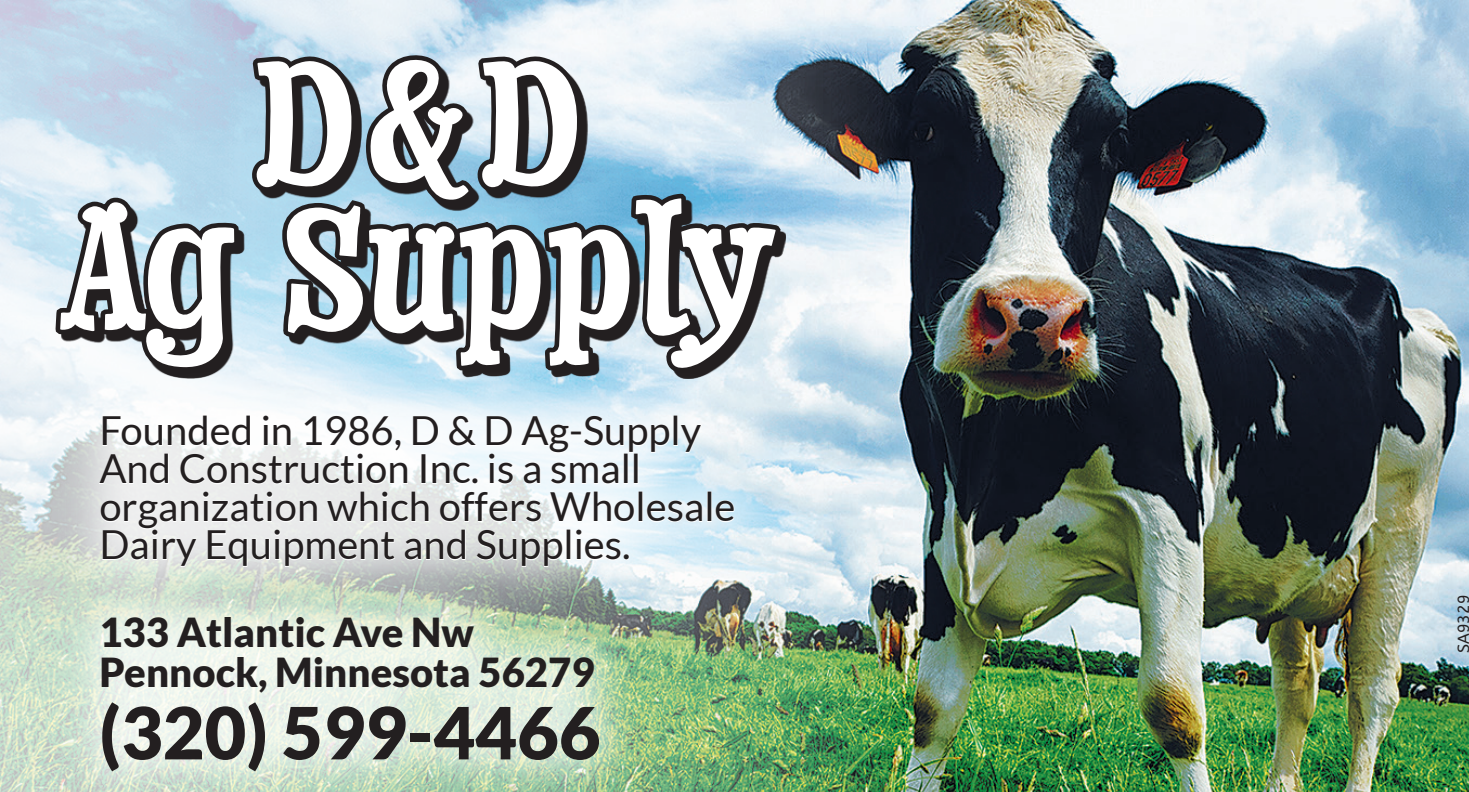
<style>
.page{position:relative;width:1469px;height:792px;background:#fff}
.page>*{position:absolute;margin:0;border:0;box-sizing:border-box;transform-origin:0 0}
.t1{font:164px/148px "Dry Cowboy";color:#fff;text-align:center}
.t2{font:900 72px "Lato";color:#231f20}
.t3{font:40px/38px "Lato";color:#231f20}
.t4{font:900 40px/40px "Lato";color:#231f20}
.t5{font:16px "A Bee Zee";color:#231f20}
</style>
<div class="page">
<img style="left:910px;top:0;width:559px;height:792px">
<img style="left:0;top:0;width:910px;height:792px">
<svg style="left:51px;top:0;width:734px;height:690px"></svg>
<div style="left:52px;top:569px;width:596px;height:223px;background:#fff;opacity:.75"></div>
<h1 class="t1" style="left:57px;top:50px;width:722px">D &amp; D<br>Ag Supply</h1>
<p class="t3" style="left:99px;top:412px;width:638px">Founded in 1986, D &amp; D Ag-Supply<br>And Construction Inc. is a small organization which offers Wholesale<br>Dairy Equipment and Supplies.</p>
<p class="t4" style="left:99px;top:612px;width:497px">133 Atlantic Ave Nw<br>Pennock, Minnesota 56279</p>
<h2 class="t2" style="left:99px;top:691px;width:503px">(320) 599-4466</h2>
<p class="t5" style="left:1454px;top:653px;width:60px;rotate:-90deg">SA9329</p>
</div>
